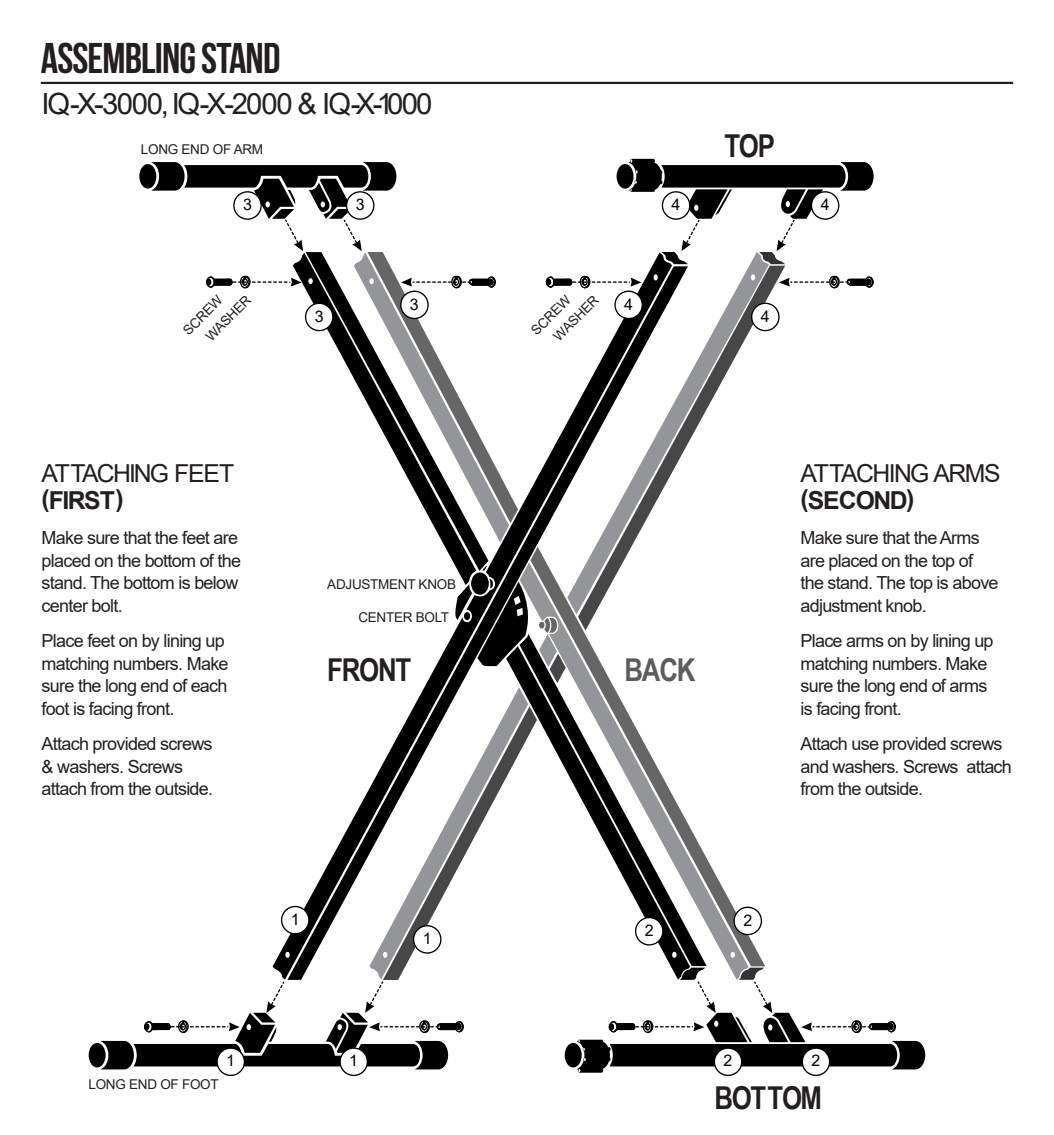
<style>
.page{position:relative;width:1054px;height:1135px;background:#fff}
.page>*{position:absolute;margin:0;border:0;box-sizing:border-box;transform-origin:0 0}
.t1{font:700 42.75px "Bebas Neue";letter-spacing:-.02em;color:#231f20}
.t2{font:700 31.5px "Arial Narrow";letter-spacing:-.04em;color:#231f20}
.t3{font:700 31.5px "Arial Narrow";color:#5c5c5f}
.t4{font:29.25px "Arial";letter-spacing:-.06em;color:#231f20}
.t5{font:24.75px/27px "Arial";letter-spacing:-.06em;color:#231f20}
.t6{font:24.75px/27px "Arial";letter-spacing:-.08em;color:#231f20}
.t7{font:18px/22.5px "Arial";letter-spacing:-.04em;color:#231f20}
.t8{font:15.97px "Arial";color:#000}
.t9{font:13.5px "Arial";letter-spacing:-.02em;color:#231f20}
.s1{font-weight:700}
</style>
<div class="page">
<hr style="left:41px;top:82px;width:972px;height:2px;background:#231f20">
<svg style="left:442px;top:423px;width:125px;height:156px"></svg>
<svg style="left:530px;top:546px;width:235px;height:420px"></svg>
<svg style="left:567px;top:264px;width:202px;height:350px"></svg>
<svg style="left:578px;top:266px;width:207px;height:364px"></svg>
<svg style="left:751px;top:274px;width:4px;height:6px"></svg>
<svg style="left:672px;top:951px;width:4px;height:6px"></svg>
<svg style="left:730px;top:951px;width:5px;height:6px"></svg>
<div style="left:139px;top:164px;width:17px;height:25px;background:#000;border-radius:50%"></div>
<div style="left:616px;top:164px;width:17px;height:25px;background:#000;border-radius:50%"></div>
<div style="left:89px;top:1043px;width:17px;height:24px;background:#000;border-radius:50%"></div>
<div style="left:564px;top:1043px;width:17px;height:24px;background:#000;border-radius:50%"></div>
<div style="left:615px;top:291px;width:27px;height:27px;background:#fff;border-radius:50%"></div>
<div style="left:614px;top:290px;width:29px;height:29px;border:1px solid #000;border-radius:50%"></div>
<div style="left:751px;top:303px;width:28px;height:27px;background:#fff;border-radius:50%"></div>
<div style="left:751px;top:303px;width:28px;height:28px;border:1px solid #000;border-radius:50%"></div>
<div style="left:216px;top:1047px;width:29px;height:29px;border:1px solid #000;border-radius:50%"></div>
<div style="left:339px;top:1047px;width:29px;height:29px;border:1px solid #000;border-radius:50%"></div>
<div style="left:635px;top:917px;width:28px;height:27px;background:#fff;border-radius:50%"></div>
<div style="left:635px;top:917px;width:28px;height:28px;border:1px solid #000;border-radius:50%"></div>
<div style="left:734px;top:907px;width:27px;height:27px;background:#fff;border-radius:50%"></div>
<div style="left:733px;top:906px;width:29px;height:29px;border:1px solid #000;border-radius:50%"></div>
<div style="left:713px;top:1047px;width:29px;height:29px;border:1px solid #000;border-radius:50%"></div>
<div style="left:801px;top:1047px;width:29px;height:29px;border:1px solid #000;border-radius:50%"></div>
<svg style="left:628px;top:159px;width:245px;height:105px"></svg>
<svg style="left:545px;top:275px;width:96px;height:14px"></svg>
<svg style="left:151px;top:162px;width:367px;height:380px"></svg>
<svg style="left:779px;top:275px;width:95px;height:14px"></svg>
<svg style="left:576px;top:967px;width:349px;height:105px"></svg>
<svg style="left:101px;top:579px;width:464px;height:490px"></svg>
<p class="t1" style="left:41px;top:34px;width:241px">ASSEMBLING STAND</p>
<p class="t4" style="left:42px;top:84px;width:392px">IQ-X-3000, IQ-X-2000 &amp; IQ-X-1000</p>
<p class="t9" style="left:141px;top:140px;width:124px">LONG END OF ARM</p>
<p class="t2" style="left:724px;top:122px;width:52px">TOP</p>
<p class="t8" style="left:243px;top:193px;width:10px">3</p>
<p class="t8" style="left:356px;top:193px;width:10px">3</p>
<p class="t8" style="left:671px;top:193px;width:10px">4</p>
<p class="t8" style="left:820px;top:193px;width:10px">4</p>
<p class="t9" style="left:179px;top:326px;width:51px;rotate:-45deg">SCREW</p>
<p class="t9" style="left:201px;top:331px;width:59px;rotate:-45deg">WASHER</p>
<p class="t9" style="left:527px;top:326px;width:51px;rotate:-45deg">SCREW</p>
<p class="t9" style="left:549px;top:331px;width:59px;rotate:-45deg">WASHER</p>
<p class="t8" style="left:410px;top:293px;width:10px">3</p>
<p class="t8" style="left:315px;top:305px;width:10px">3</p>
<p class="t8" style="left:624px;top:293px;width:10px">4</p>
<p class="t8" style="left:761px;top:305px;width:10px">4</p>
<p class="t6" style="left:42px;top:459px;width:194px">ATTACHING FEET <span class="s1">(FIRST)</span></p>
<p class="t7" style="left:42px;top:526px;width:201px">Make sure that the feet are placed on the bottom of the stand. The bottom is below center bolt.</p>
<p class="t7" style="left:42px;top:629px;width:188px">Place feet on by lining up matching numbers. Make sure the long end of each foot is facing front.</p>
<p class="t7" style="left:42px;top:732px;width:173px">Attach provided screws &amp; washers. Screws attach from the outside.</p>
<p class="t9" style="left:327px;top:575px;width:130px">ADJUSTMENT KNOB</p>
<p class="t9" style="left:358px;top:608px;width:92px">CENTER BOLT</p>
<p class="t2" style="left:327px;top:646px;width:85px">FRONT</p>
<p class="t8" style="left:291px;top:908px;width:10px">1</p>
<p class="t8" style="left:423px;top:927px;width:10px">1</p>
<p class="t9" style="left:88px;top:1075px;width:132px">LONG END OF FOOT</p>
<p class="t8" style="left:226px;top:1049px;width:10px">1</p>
<p class="t8" style="left:349px;top:1049px;width:10px">1</p>
<p class="t3" style="left:624px;top:646px;width:72px">BACK</p>
<p class="t8" style="left:645px;top:919px;width:10px">2</p>
<p class="t8" style="left:743px;top:909px;width:10px">2</p>
<p class="t5" style="left:800px;top:459px;width:201px">ATTACHING ARMS <span class="s1">(SECOND)</span></p>
<p class="t7" style="left:800px;top:526px;width:200px">Make sure that the Arms are placed on the top of the stand. The top is above adjustment knob.</p>
<p class="t7" style="left:800px;top:629px;width:195px">Place arms on by lining up matching numbers. Make sure the long end of arms is facing front.</p>
<p class="t7" style="left:800px;top:732px;width:213px">Attach use provided screws and washers. Screws attach from the outside.</p>
<p class="t8" style="left:723px;top:1049px;width:10px">2</p>
<p class="t8" style="left:811px;top:1049px;width:10px">2</p>
<p class="t2" style="left:714px;top:1073px;width:109px">BOTTOM</p>
</div>
